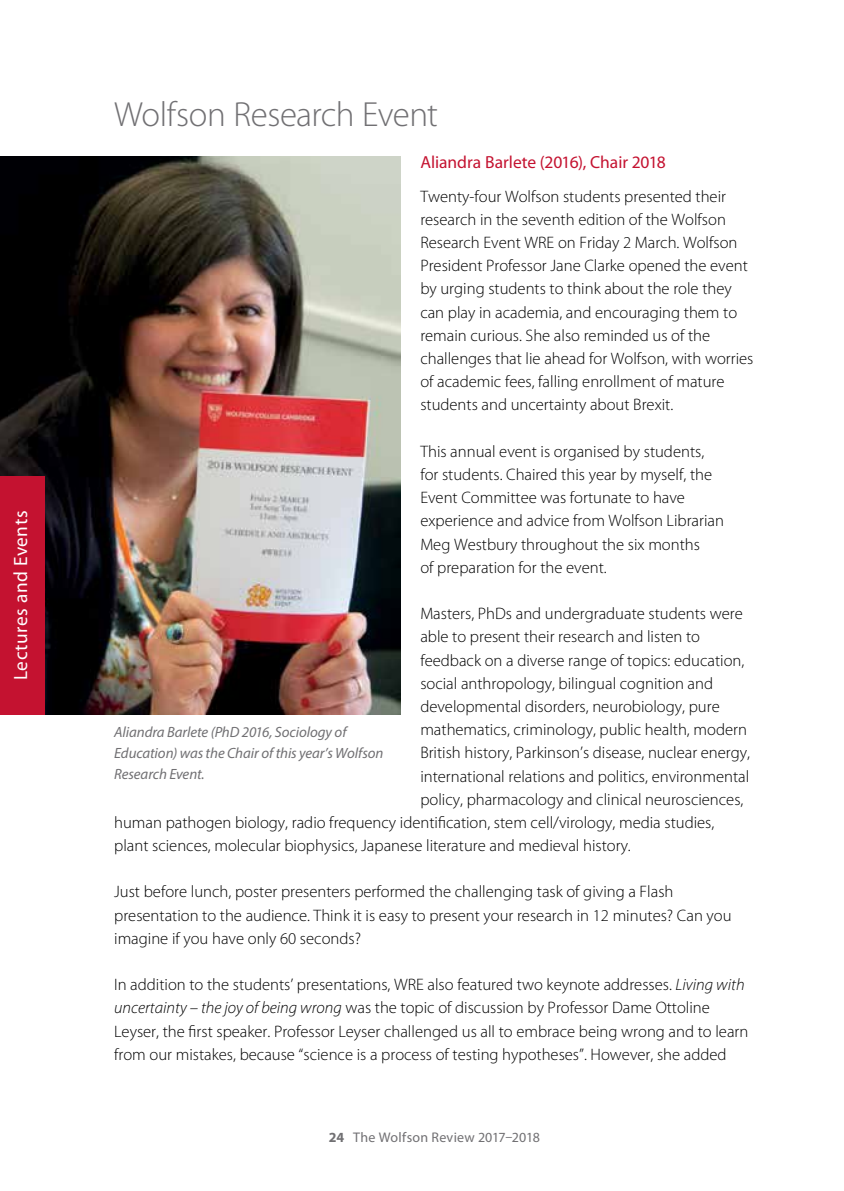
<style>
.page{position:relative;width:844px;height:1191px;background:#fff}
.page>*{position:absolute;margin:0;border:0;box-sizing:border-box;transform-origin:0 0}
.t1{font:300 35px "Myriad Pro";letter-spacing:-.015em;color:#717073}
.t2{font:19.25px "Myriad Pro";letter-spacing:.025em;color:#fff}
.t3{font:17.5px "Myriad Pro";color:#c41230}
.t4{font:300 16.62px/23.3px "Myriad Pro";color:#000}
.t5{font:italic 14.88px/21px "Myriad Pro";letter-spacing:-.005em;color:#717073}
.t6{font:14px "Myriad Pro";letter-spacing:.02em;color:#717073}
.s1{font-style:italic}
.s2{font-weight:700}
</style>
<div class="page">
<img style="left:0;top:156px;width:400px;height:558px">
<div style="left:0;top:476px;width:45px;height:238px;background:#c41230"></div>
<p class="t2" style="left:9px;top:680px;width:171px;rotate:-90deg">Lectures and Events</p>
<h1 class="t1" style="left:114px;top:95px;width:325px">Wolfson Research Event</h1>
<p class="t3" style="left:420px;top:152px;width:247px">Aliandra Barlete (2016), Chair 2018</p>
<p class="t4" style="left:420px;top:185px;width:334px">Twenty-four Wolfson students presented their research in the seventh edition of the Wolfson Research Event WRE on Friday 2 March. Wolfson President Professor Jane Clarke opened the event by urging students to think about the role they can play in academia, and encouraging them to remain curious. She also reminded us of the challenges that lie ahead for Wolfson, with worries of academic fees, falling enrollment of mature students and uncertainty about Brexit.</p>
<p class="t4" style="left:420px;top:440px;width:305px">This annual event is organised by students, for students. Chaired this year by myself, the Event Committee was fortunate to have experience and advice from Wolfson Librarian Meg Westbury throughout the six months<br>of preparation for the event.</p>
<p class="t4" style="left:420px;top:602px;width:324px">Masters, PhDs and undergraduate students were</p>
<p class="t4" style="left:420px;top:625px;width:281px">able to present their research and listen to</p>
<p class="t4" style="left:420px;top:648px;width:325px">feedback on a diverse range of topics: education,</p>
<p class="t4" style="left:420px;top:672px;width:294px">social anthropology, bilingual cognition and</p>
<p class="t4" style="left:420px;top:695px;width:301px">developmental disorders, neurobiology, pure</p>
<p class="t4" style="left:420px;top:718px;width:328px">mathematics, criminology, public health, modern</p>
<p class="t4" style="left:420px;top:741px;width:331px">British history, Parkinson’s disease, nuclear energy,</p>
<p class="t4" style="left:420px;top:764px;width:330px">international relations and politics, environmental</p>
<p class="t4" style="left:420px;top:788px;width:324px">policy, pharmacology and clinical neurosciences,</p>
<p class="t4" style="left:114px;top:811px;width:601px">human pathogen biology, radio frequency identification, stem cell/virology, media studies,</p>
<p class="t4" style="left:114px;top:834px;width:518px">plant sciences, molecular biophysics, Japanese literature and medieval history.</p>
<p class="t4" style="left:114px;top:880px;width:618px">Just before lunch, poster presenters performed the challenging task of giving a Flash presentation to the audience. Think it is easy to present your research in 12 minutes? Can you imagine if you have only 60 seconds?</p>
<p class="t4" style="left:114px;top:973px;width:635px">In addition to the students’ presentations, WRE also featured two keynote addresses. <span class="s1">Living with uncertainty – the joy of being wrong</span> was the topic of discussion by Professor Dame Ottoline Leyser, the first speaker. Professor Leyser challenged us all to embrace being wrong and to learn from our mistakes, because “science is a process of testing hypotheses”. However, she added</p>
<p class="t5" style="left:114px;top:721px;width:271px">Aliandra Barlete (PhD 2016, Sociology of<br>Education) was the Chair of this year’s Wolfson<br>Research Event.</p>
<p class="t6" style="left:329px;top:1129px;width:213px"><span class="s2">24</span> The Wolfson Review 2017–2018</p>
</div>
